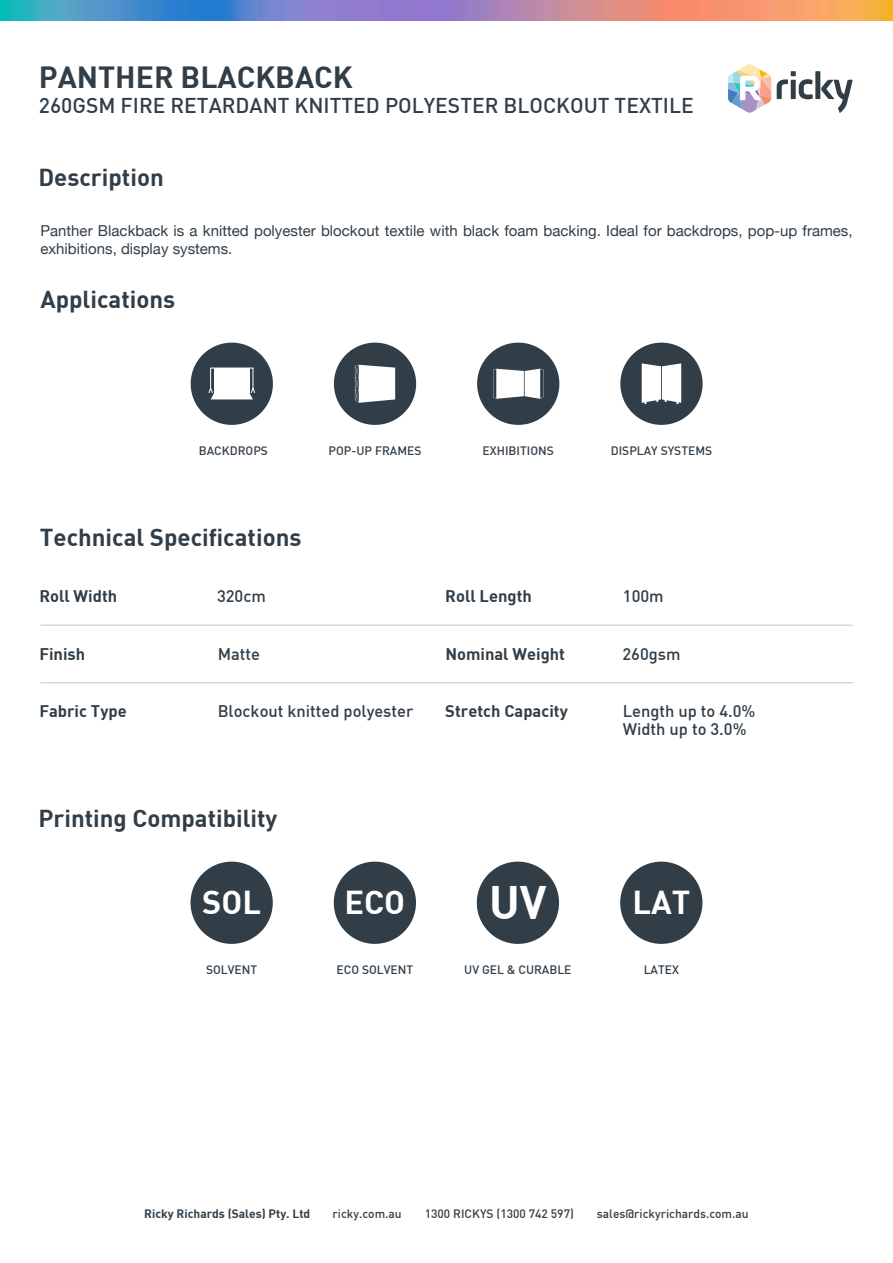
<style>
.page{position:relative;width:893px;height:1263px;background:#fff}
.page>*{position:absolute;margin:0;border:0;box-sizing:border-box;transform-origin:0 0}
.t1{font:700 45.9px "DIN";color:#fff}
.t2{font:700 32.55px "DIN";color:#fff}
.t3{font:700 30px "DIN";color:#313e48}
.t4{font:700 24px "DIN";color:#313e48}
.t5{font:500 21px "DIN";color:#313e48}
.t6{font:500 16.5px/18px "DIN";color:#313e48}
.t7{font:700 16.5px "DIN";color:#313e48}
.t8{font:15px/18px "Helvetica Neue";color:#313e48}
.t9{font:500 12px "DIN";color:#313e48}
.t10{font:700 12px "DIN";color:#313e48}
</style>
<div class="page">
<img style="left:0;top:0;width:893px;height:21px">
<svg style="left:728px;top:64px;width:43px;height:49px"></svg>
<div style="left:815px;top:71px;width:5px;height:28px;background:#313e48"></div>
<svg style="left:777px;top:71px;width:36px;height:28px"></svg>
<svg style="left:821px;top:80px;width:32px;height:33px"></svg>
<div style="left:334px;top:343px;width:82px;height:82px;background:#313e48;border-radius:50%"></div>
<svg style="left:355px;top:365px;width:40px;height:38px;background:#e0e2e3"></svg>
<div style="left:191px;top:862px;width:82px;height:82px;background:#313e48;border-radius:50%"></div>
<div style="left:334px;top:862px;width:82px;height:82px;background:#313e48;border-radius:50%"></div>
<div style="left:477px;top:862px;width:82px;height:82px;background:#313e48;border-radius:50%"></div>
<div style="left:620px;top:862px;width:82px;height:82px;background:#313e48;border-radius:50%"></div>
<hr style="left:41px;top:625px;width:812px;height:1px;background:#c1c5c8">
<hr style="left:41px;top:682px;width:812px;height:1px;background:#c1c5c8">
<div style="left:620px;top:343px;width:83px;height:82px;background:#313e48;border-radius:50%"></div>
<svg style="left:642px;top:363px;width:39px;height:41px;background:#e4e6e7"></svg>
<div style="left:477px;top:343px;width:82px;height:82px;background:#313e48;border-radius:50%"></div>
<svg style="left:493px;top:369px;width:50px;height:30px"></svg>
<div style="left:191px;top:343px;width:82px;height:82px;background:#313e48;border-radius:50%"></div>
<svg style="left:208px;top:368px;width:47px;height:31px"></svg>
<h3 class="t3" style="left:39px;top:62px;width:315px">PANTHER BLACKBACK</h3>
<h3 class="t5" style="left:39px;top:96px;width:656px">260GSM FIRE RETARDANT KNITTED POLYESTER BLOCKOUT TEXTILE</h3>
<h3 class="t4" style="left:38px;top:166px;width:127px">Description</h3>
<p class="t8" style="left:40px;top:222px;width:814px">Panther Blackback is a knitted polyester blockout textile with black foam backing. Ideal for backdrops, pop-up frames, exhibitions, display systems.</p>
<h3 class="t4" style="left:40px;top:287px;width:136px">Applications</h3>
<p class="t9" style="left:199px;top:445px;width:71px">BACKDROPS</p>
<p class="t9" style="left:329px;top:445px;width:94px">POP-UP FRAMES</p>
<p class="t9" style="left:483px;top:445px;width:73px">EXHIBITIONS</p>
<p class="t9" style="left:611px;top:445px;width:103px">DISPLAY SYSTEMS</p>
<h3 class="t4" style="left:40px;top:526px;width:263px">Technical Specifications</h3>
<h3 class="t7" style="left:39px;top:588px;width:79px">Roll Width</h3>
<h3 class="t7" style="left:445px;top:588px;width:88px">Roll Length</h3>
<h3 class="t6" style="left:217px;top:588px;width:50px">320cm</h3>
<h3 class="t6" style="left:623px;top:588px;width:42px">100m</h3>
<h3 class="t7" style="left:39px;top:646px;width:47px">Finish</h3>
<h3 class="t6" style="left:218px;top:646px;width:44px">Matte</h3>
<h3 class="t7" style="left:445px;top:646px;width:121px">Nominal Weight</h3>
<h3 class="t6" style="left:622px;top:646px;width:60px">260gsm</h3>
<h3 class="t7" style="left:39px;top:703px;width:89px">Fabric Type</h3>
<h3 class="t6" style="left:218px;top:703px;width:197px">Blockout knitted polyester</h3>
<h3 class="t7" style="left:445px;top:703px;width:124px">Stretch Capacity</h3>
<h3 class="t6" style="left:623px;top:703px;width:134px">Length up to 4.0%<br>Width up to 3.0%</h3>
<h3 class="t4" style="left:38px;top:806px;width:241px">Printing Compatibility</h3>
<h2 class="t2" style="left:202px;top:887px;width:60px">SOL</h2>
<h2 class="t2" style="left:344px;top:887px;width:62px">ECO</h2>
<h1 class="t1" style="left:489px;top:880px;width:59px">UV</h1>
<h2 class="t2" style="left:632px;top:887px;width:59px">LAT</h2>
<p class="t9" style="left:206px;top:964px;width:53px">SOLVENT</p>
<p class="t9" style="left:337px;top:964px;width:78px">ECO SOLVENT</p>
<p class="t9" style="left:464px;top:964px;width:109px">UV GEL &amp; CURABLE</p>
<p class="t9" style="left:644px;top:964px;width:37px">LATEX</p>
<p class="t10" style="left:144px;top:1208px;width:168px">Ricky Richards (Sales) Pty. Ltd</p>
<p class="t9" style="left:333px;top:1208px;width:71px">ricky.com.au</p>
<p class="t9" style="left:425px;top:1208px;width:151px">1300 RICKYS (1300 742 597)</p>
<p class="t9" style="left:597px;top:1208px;width:153px">sales@rickyrichards.com.au</p>
</div>
